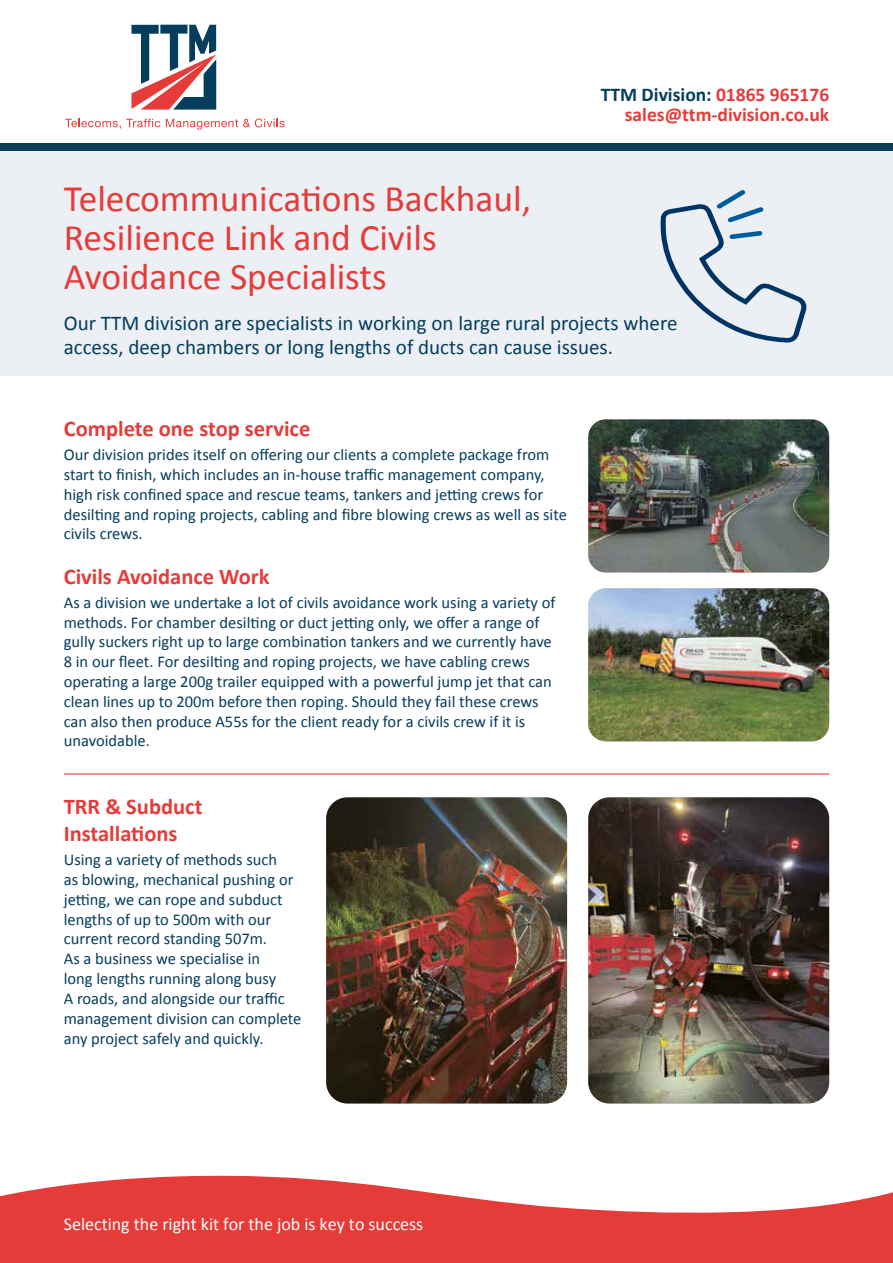
<style>
.page{position:relative;width:893px;height:1263px;background:#fff}
.page>*{position:absolute;margin:0;border:0;box-sizing:border-box;transform-origin:0 0}
.t1{font:37.5px/39px "Calibri";color:#e53c3a}
.t2{font:700 22.5px/27px "Calibri";color:#e53c3a}
.t3{font:21px/24px "Calibri";color:#053d5d}
.t4{font:700 19.5px/19.5px "Calibri";color:#e53c3a;text-align:right}
.t5{font:18px "Calibri";color:#fff}
.t6{font:16.5px/19.8px "Calibri";color:#053d5d}
.s1{color:#053d5d}
</style>
<div class="page">
<img style="left:588px;top:797px;width:241px;height:306px">
<div style="left:0;top:149px;width:893px;height:227px;background:#ecf0f5"></div>
<svg style="left:660px;top:190px;width:147px;height:153px"></svg>
<img style="left:588px;top:419px;width:241px;height:153px">
<hr style="left:64px;top:773px;width:765px;height:1px;background:#e53c3a">
<div style="left:0;top:144px;width:893px;height:7px;background:#053d5d"></div>
<svg style="left:0;top:1175px;width:893px;height:88px;fill:#e53c3a"></svg>
<img style="left:326px;top:797px;width:241px;height:306px">
<img style="left:588px;top:588px;width:241px;height:153px">
<svg style="left:65px;top:119px;width:95px;height:10px"></svg>
<svg style="left:166px;top:119px;width:119px;height:11px"></svg>
<svg style="left:131px;top:25px;width:85px;height:85px"></svg>
<p class="t4" style="left:601px;top:85px;width:230px"><span class="s1">TTM Division:</span> 01865 965176 sales@ttm-division.co.uk</p>
<h1 class="t1" style="left:64px;top:178px;width:469px">Telecommunications Backhaul,<br>Resilience Link and Civils<br>Avoidance Specialists</h1>
<p class="t3" style="left:64px;top:310px;width:615px">Our TTM division are specialists in working on large rural projects where access, deep chambers or long lengths of ducts can cause issues.</p>
<h2 class="t2" style="left:64px;top:414px;width:248px">Complete one stop service</h2>
<p class="t6" style="left:64px;top:444px;width:505px">Our division prides itself on offering our clients a complete package from start to finish, which includes an in-house traffic management company, high risk confined space and rescue teams, tankers and jetting crews for desilting and roping projects, cabling and fibre blowing crews as well as site civils crews.</p>
<h2 class="t2" style="left:64px;top:562px;width:207px">Civils Avoidance Work</h2>
<p class="t6" style="left:64px;top:592px;width:493px">As a division we undertake a lot of civils avoidance work using a variety of methods. For chamber desilting or duct jetting only, we offer a range of gully suckers right up to large combination tankers and we currently have 8 in our fleet. For desilting and roping projects, we have cabling crews operating a large 200g trailer equipped with a powerful jump jet that can clean lines up to 200m before then roping. Should they fail these crews can also then produce A55s for the client ready for a civils crew if it is unavoidable.</p>
<h2 class="t2" style="left:64px;top:792px;width:140px">TRR &amp; Subduct<br>Installations</h2>
<p class="t6" style="left:64px;top:849px;width:239px">Using a variety of methods such<br>as blowing, mechanical pushing or jetting, we can rope and subduct lengths of up to 500m with our current record standing 507m.<br>As a business we specialise in<br>long lengths running along busy<br>A roads, and alongside our traffic management division can complete any project safely and quickly.</p>
<p class="t5" style="left:64px;top:1211px;width:361px">Selecting the right kit for the job is key to success</p>
</div>
